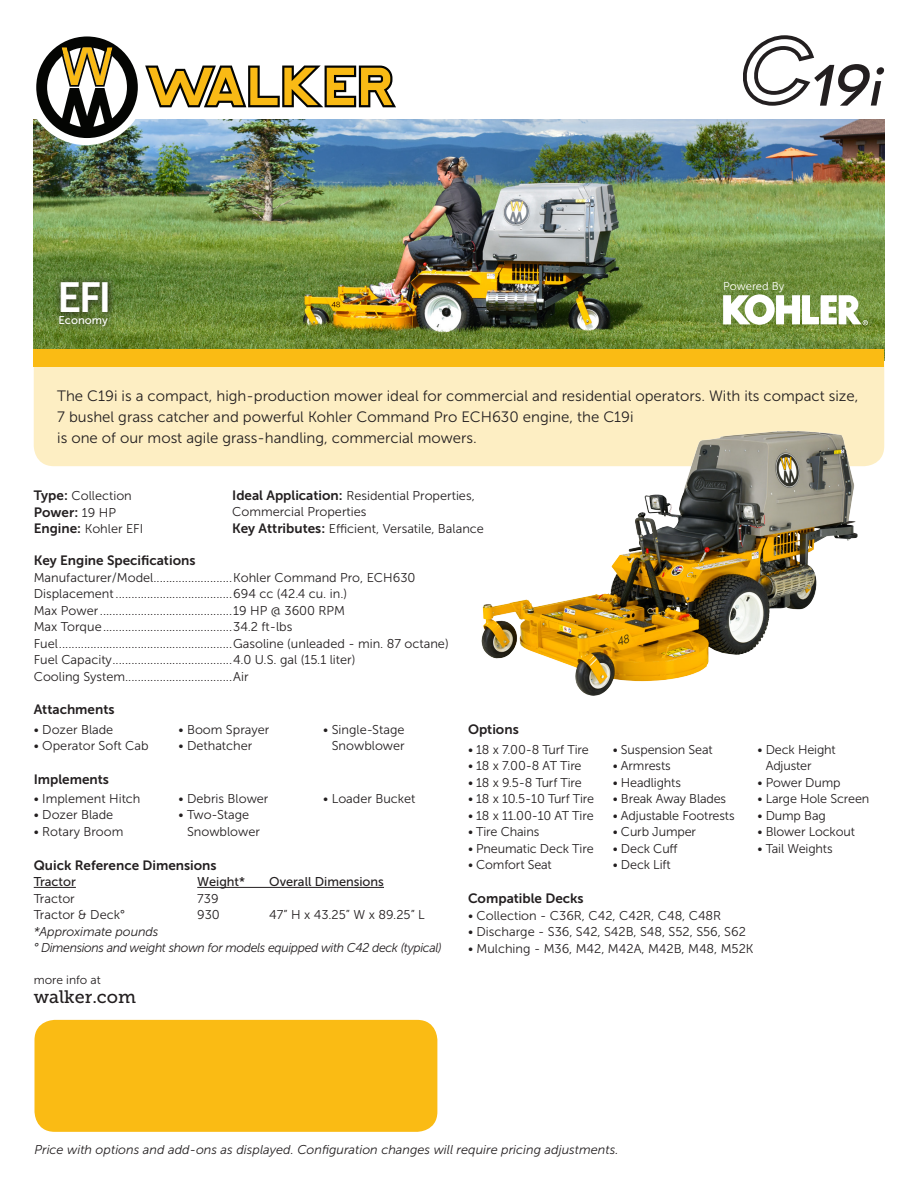
<style>
.page{position:relative;width:918px;height:1188px;background:#fff}
.page>*{position:absolute;margin:0;border:0;box-sizing:border-box;transform-origin:0 0}
.t1{font:42px "Museo Sans 700";color:#fff}
.t2{font:18px "Museo Slab 500";color:#231f20}
.t3{font:15px/21px "Museo Sans 300";color:#231f20}
.t4{font:13.5px "Museo Sans 700";color:#231f20}
.t5{font:12.75px/16.5px "Museo Sans 300";color:#231f20}
.t6{font:italic 12.75px "Museo Sans 300";letter-spacing:-.005em;color:#231f20}
.t7{font:italic 12.75px/16.5px "Museo Sans 300";letter-spacing:-.03em;color:#231f20}
.t8{font:12.75px "Museo Sans 500";color:#231f20}
.t9{font:12px "Museo Sans 300";letter-spacing:-.005em;color:#231f20}
.t10{font:11.25px "Museo Sans 300";color:#fff}
.t11{font:11.25px "Museo Sans 500";color:#fff}
.s1{font-family:"Museo Sans 700";font-size:13.5px}
.s2{font-family:"Museo Sans 300";font-size:12.75px}
</style>
<div class="page">
<img style="left:34px;top:120px;width:850px;height:230px">
<div style="left:34px;top:367px;width:850px;height:99px;background:#fdeec3"></div>
<div style="left:34px;top:350px;width:850px;height:17px;background:#fabb14"></div>
<div style="left:26px;top:26px;width:120px;height:119px;background:#fff;border-radius:50%"></div>
<svg style="left:36px;top:36px;width:363px;height:102px"></svg>
<div style="left:34px;top:1020px;width:403px;height:112px;background:#fabb14;border-radius:20px"></div>
<hr style="left:34px;top:887px;width:42px;height:1px;background:#231f20">
<hr style="left:197px;top:887px;width:187px;height:1px;background:#231f20">
<img style="left:481px;top:431px;width:377px;height:265px">
<svg style="left:723px;top:294px;width:145px;height:31px"></svg>
<svg style="left:743px;top:35px;width:141px;height:71px"></svg>
<div style="left:50px;top:273px;width:67px;height:62px;background:#231f20;opacity:.75"></div>
<p class="t1" style="left:57px;top:274px;width:56px">EFI</p>
<p class="t11" style="left:59px;top:314px;width:51px">Economy</p>
<p class="t10" style="left:723px;top:280px;width:63px">Powered By</p>
<p class="t3" style="left:57px;top:385px;width:803px">The C19i is a compact, high-production mower ideal for commercial and residential operators. With its compact size,<br>7 bushel grass catcher and powerful Kohler Command Pro ECH630 engine, the C19i<br>is one of our most agile grass-handling, commercial mowers.</p>
<p class="t5" style="left:34px;top:488px;width:100px"><span class="s1">Type:</span> Collection</p>
<p class="t4" style="left:34px;top:505px;width:84px">Power: <span class="s2">19 HP</span></p>
<p class="t5" style="left:34px;top:521px;width:111px"><span class="s1">Engine:</span> Kohler EFI</p>
<p class="t5" style="left:232px;top:487px;width:244px"><span class="s1">Ideal Application:</span> Residential Properties,<br>Commercial Properties</p>
<p class="t5" style="left:232px;top:520px;width:253px"><span class="s1">Key Attributes:</span> Efficient, Versatile, Balance</p>
<p class="t4" style="left:34px;top:553px;width:163px">Key Engine Specifications</p>
<p class="t5" style="left:34px;top:569px;width:383px">Manufacturer/Model.........................Kohler Command Pro, ECH630</p>
<p class="t5" style="left:34px;top:586px;width:315px">Displacement.....................................694 cc (42.4 cu. in.)</p>
<p class="t5" style="left:34px;top:602px;width:313px">Max Power..........................................19 HP @ 3600 RPM</p>
<p class="t5" style="left:34px;top:619px;width:260px">Max Torque.........................................34.2 ft-lbs</p>
<p class="t5" style="left:34px;top:635px;width:416px">Fuel.......................................................Gasoline (unleaded - min. 87 octane)</p>
<p class="t5" style="left:34px;top:652px;width:323px">Fuel Capacity......................................4.0 U.S. gal (15.1 liter)</p>
<p class="t5" style="left:34px;top:668px;width:216px">Cooling System..................................Air</p>
<p class="t4" style="left:34px;top:702px;width:82px">Attachments</p>
<p class="t5" style="left:34px;top:721px;width:81px">• Dozer Blade</p>
<p class="t5" style="left:34px;top:738px;width:116px">• Operator Soft Cab</p>
<p class="t4" style="left:34px;top:772px;width:77px">Implements</p>
<p class="t5" style="left:34px;top:790px;width:108px">• Implement Hitch</p>
<p class="t5" style="left:34px;top:807px;width:81px">• Dozer Blade</p>
<p class="t5" style="left:34px;top:823px;width:91px">• Rotary Broom</p>
<p class="t5" style="left:178px;top:721px;width:92px">• Boom Sprayer</p>
<p class="t5" style="left:178px;top:738px;width:75px">• Dethatcher</p>
<p class="t5" style="left:178px;top:790px;width:91px">• Debris Blower</p>
<p class="t5" style="left:187px;top:807px;width:74px;text-indent:-9px">• Two-Stage<br>Snowblower</p>
<p class="t5" style="left:323px;top:721px;width:83px;text-align:right">• Single-Stage<br>Snowblower</p>
<p class="t5" style="left:323px;top:790px;width:94px">• Loader Bucket</p>
<p class="t4" style="left:34px;top:857px;width:184px">Quick Reference Dimensions</p>
<p class="t8" style="left:34px;top:875px;width:44px">Tractor</p>
<p class="t8" style="left:197px;top:875px;width:49px">Weight*</p>
<p class="t8" style="left:269px;top:875px;width:116px">Overall Dimensions</p>
<p class="t5" style="left:34px;top:890px;width:43px">Tractor</p>
<p class="t5" style="left:197px;top:890px;width:23px">739</p>
<p class="t5" style="left:34px;top:907px;width:93px">Tractor &amp; Deck°</p>
<p class="t5" style="left:197px;top:907px;width:24px">930</p>
<p class="t5" style="left:269px;top:907px;width:157px">47” H x 43.25” W x 89.25” L</p>
<p class="t7" style="left:34px;top:923px;width:409px">*Approximate pounds<br>° Dimensions and weight shown for models equipped with C42 deck (typical)</p>
<p class="t9" style="left:34px;top:974px;width:69px">more info at</p>
<p class="t2" style="left:34px;top:986px;width:104px">walker.com</p>
<p class="t4" style="left:468px;top:722px;width:52px">Options</p>
<p class="t5" style="left:468px;top:741px;width:122px">• 18 x 7.00-8 Turf Tire</p>
<p class="t5" style="left:468px;top:758px;width:115px">• 18 x 7.00-8 AT Tire</p>
<p class="t5" style="left:468px;top:774px;width:115px">• 18 x 9.5-8 Turf Tire</p>
<p class="t5" style="left:468px;top:791px;width:128px">• 18 x 10.5-10 Turf Tire</p>
<p class="t5" style="left:468px;top:807px;width:127px">• 18 x 11.00-10 AT Tire</p>
<p class="t5" style="left:468px;top:824px;width:73px">• Tire Chains</p>
<p class="t5" style="left:468px;top:840px;width:127px">• Pneumatic Deck Tire</p>
<p class="t5" style="left:468px;top:857px;width:85px">• Comfort Seat</p>
<p class="t5" style="left:613px;top:741px;width:101px">• Suspension Seat</p>
<p class="t5" style="left:613px;top:758px;width:59px">• Armrests</p>
<p class="t5" style="left:613px;top:774px;width:70px">• Headlights</p>
<p class="t5" style="left:613px;top:791px;width:115px">• Break Away Blades</p>
<p class="t5" style="left:613px;top:807px;width:123px">• Adjustable Footrests</p>
<p class="t5" style="left:613px;top:824px;width:85px">• Curb Jumper</p>
<p class="t5" style="left:613px;top:840px;width:66px">• Deck Cuff</p>
<p class="t5" style="left:613px;top:857px;width:59px">• Deck Lift</p>
<p class="t5" style="left:766px;top:741px;width:72px;text-indent:-8px">• Deck Height<br>Adjuster</p>
<p class="t5" style="left:758px;top:774px;width:85px">• Power Dump</p>
<p class="t5" style="left:758px;top:791px;width:113px">• Large Hole Screen</p>
<p class="t5" style="left:758px;top:807px;width:70px">• Dump Bag</p>
<p class="t5" style="left:758px;top:824px;width:99px">• Blower Lockout</p>
<p class="t5" style="left:758px;top:840px;width:77px">• Tail Weights</p>
<p class="t4" style="left:468px;top:891px;width:117px">Compatible Decks</p>
<p class="t5" style="left:468px;top:907px;width:255px">• Collection - C36R, C42, C42R, C48, C48R</p>
<p class="t5" style="left:468px;top:924px;width:279px">• Discharge - S36, S42, S42B, S48, S52, S56, S62</p>
<p class="t5" style="left:468px;top:940px;width:287px">• Mulching - M36, M42, M42A, M42B, M48, M52K</p>
<p class="t6" style="left:34px;top:1142px;width:585px">Price with options and add-ons as displayed. Configuration changes will require pricing adjustments.</p>
</div>
